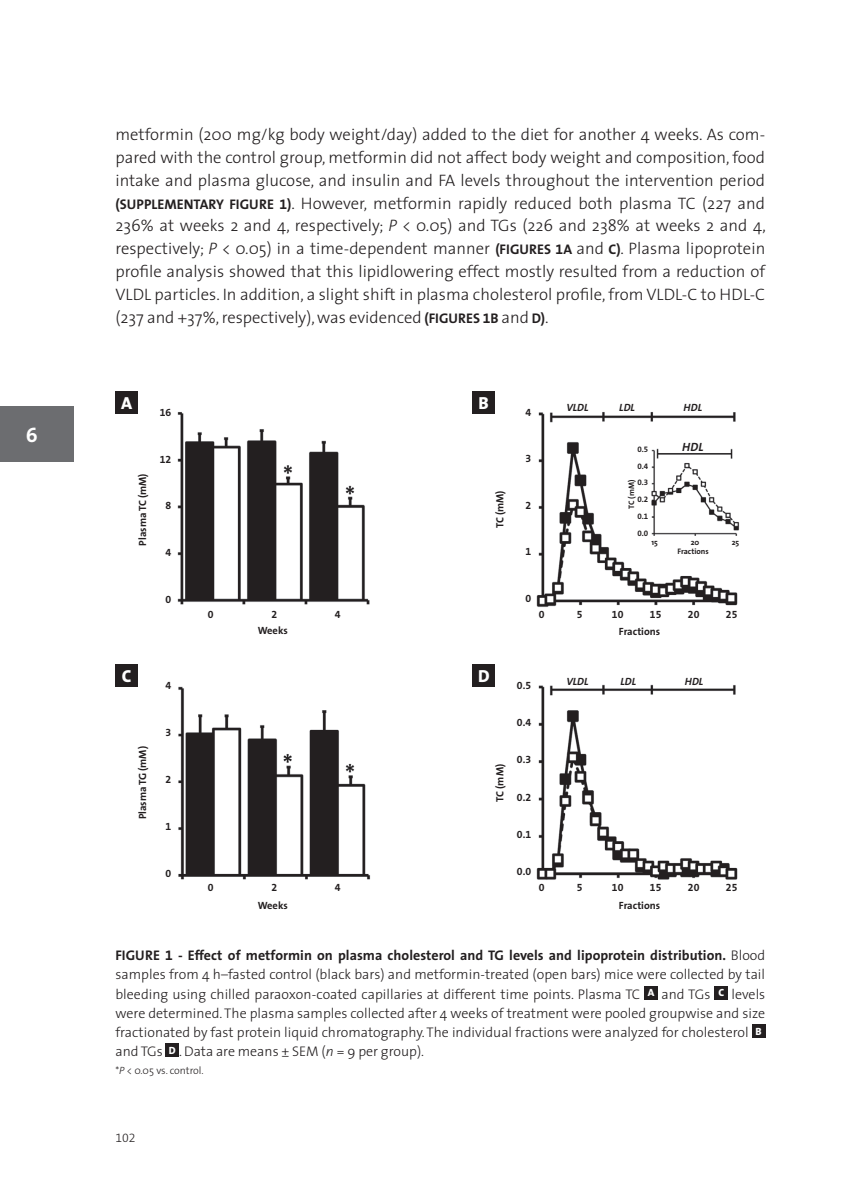
<style>
.page{position:relative;width:851px;height:1199px;background:#fff}
.page>*{position:absolute;margin:0;border:0;box-sizing:border-box;transform-origin:0 0}
.t1{font:21px "The Sans Bold Expert";color:#fff}
.t2{font:800 17.5px "The Sans";color:#fff}
.t3{font:300 16.62px/22.8px "The Sans";color:#231f20;text-align:justify}
.t4{font:300 14px/19.2px "The Sans";color:#231f20}
.t5{font:12.25px "The Sans Light Expert";color:#231f20}
.t6{font:italic 700 11.9px "The Sans";color:#231f20}
.t7{font:700 10.5px "The Sans";color:#231f20}
.t8{font:10.5px "The Sans Bold Expert";color:#231f20}
.t9{font:italic 700 10.5px "The Sans";color:#231f20}
.t10{font:300 10.5px "The Sans";letter-spacing:-.005em;color:#231f20}
.t11{font:700 8.05px "The Sans";color:#231f20}
.t12{font:8.05px/16.8px "The Sans Bold Expert";color:#231f20;text-align:justify}
.s1{font-weight:700;font-size:14px}
.s2{font-family:"The Sans Bold Expert";font-weight:400;font-size:14px}
.s3{font-style:italic}
.s4{font-weight:700}
.s5{font-family:"The Sans Bold Expert";font-weight:400}
.s6{font-weight:800;font-size:10.5px;color:#fff}
</style>
<div class="page">
<div style="left:0;top:406px;width:73px;height:56px;background:#6c6d70"></div>
<div style="left:644px;top:985px;width:14px;height:14px;background:#231f20"></div>
<div style="left:715px;top:985px;width:13px;height:14px;background:#231f20"></div>
<div style="left:752px;top:1024px;width:13px;height:13px;background:#231f20"></div>
<div style="left:166px;top:1043px;width:13px;height:13px;background:#231f20"></div>
<img style="left:490px;top:412px;width:250px;height:195px">
<div style="left:473px;top:391px;width:22px;height:22px;background:#231f20"></div>
<img style="left:490px;top:684px;width:248px;height:196px">
<div style="left:473px;top:664px;width:22px;height:22px;background:#231f20"></div>
<img style="left:115px;top:412px;width:255px;height:193px">
<div style="left:115px;top:391px;width:23px;height:22px;background:#231f20"></div>
<img style="left:115px;top:686px;width:256px;height:194px">
<div style="left:115px;top:664px;width:23px;height:22px;background:#231f20"></div>
<p class="t1" style="left:26px;top:417px;width:13px">6</p>
<p class="t3" style="left:115px;top:123px;width:652px">metformin (200 mg/kg body weight/day) added to the diet for another 4 weeks. As com&shy;pared with the control group, metformin did not affect body weight and composition, food intake and plasma glucose, and insulin and FA levels throughout the intervention period <span class="s1">(SUPPLEMENTARY FIGURE</span> <span class="s2">1</span><span class="s1">)</span>. However, metformin rapidly reduced both plasma TC (227 and 236% at weeks 2 and 4, respectively; <span class="s3">P</span> &lt; 0.05) and TGs (226 and 238% at weeks 2 and 4, respectively; <span class="s3">P</span> &lt; 0.05) in a time-dependent manner <span class="s1">(FIGURES</span> <span class="s2">1</span><span class="s1">A</span> and <span class="s1">C)</span>. Plasma lipoprotein profile analysis showed that this lipidlowering effect mostly resulted from a reduction of VLDL particles. In addition, a slight shift in plasma cholesterol profile, from VLDL-C to HDL-C (237 and +37%, respectively), was evidenced <span class="s1">(FIGURES</span> <span class="s2">1</span><span class="s1">B</span> and <span class="s1">D)</span>.</p>
<p class="t2" style="left:121px;top:388px;width:13px">A</p>
<p class="t7" style="left:134px;top:545px;width:74px;rotate:-90deg">Plasma TC (mM)</p>
<p class="t8" style="left:160px;top:403px;width:13px">16</p>
<p class="t8" style="left:160px;top:450px;width:13px">12</p>
<p class="t8" style="left:165px;top:497px;width:7px">8</p>
<p class="t8" style="left:165px;top:544px;width:7px">4</p>
<p class="t8" style="left:165px;top:591px;width:7px">0</p>
<p class="t2" style="left:122px;top:661px;width:11px">C</p>
<p class="t7" style="left:134px;top:819px;width:75px;rotate:-90deg">Plasma TG (mM)</p>
<p class="t8" style="left:165px;top:676px;width:7px">4</p>
<p class="t8" style="left:165px;top:723px;width:7px">3</p>
<p class="t8" style="left:165px;top:770px;width:7px">2</p>
<p class="t8" style="left:165px;top:817px;width:7px">1</p>
<p class="t8" style="left:165px;top:864px;width:7px">0</p>
<p class="t8" style="left:208px;top:605px;width:7px">0</p>
<p class="t8" style="left:208px;top:878px;width:7px">0</p>
<p class="t8" style="left:271px;top:605px;width:7px">2</p>
<p class="t8" style="left:335px;top:605px;width:7px">4</p>
<p class="t7" style="left:258px;top:621px;width:32px">Weeks</p>
<p class="t8" style="left:271px;top:878px;width:7px">2</p>
<p class="t8" style="left:335px;top:878px;width:7px">4</p>
<p class="t7" style="left:258px;top:896px;width:32px">Weeks</p>
<p class="t2" style="left:479px;top:388px;width:12px">B</p>
<p class="t9" style="left:566px;top:399px;width:24px">VLDL</p>
<p class="t9" style="left:619px;top:399px;width:17px">LDL</p>
<p class="t9" style="left:684px;top:399px;width:20px">HDL</p>
<p class="t6" style="left:682px;top:437px;width:23px">HDL</p>
<p class="t8" style="left:525px;top:403px;width:7px">4</p>
<p class="t8" style="left:525px;top:449px;width:7px">3</p>
<p class="t8" style="left:525px;top:496px;width:7px">2</p>
<p class="t8" style="left:525px;top:543px;width:7px">1</p>
<p class="t8" style="left:525px;top:589px;width:7px">0</p>
<p class="t12" style="left:637px;top:440px;width:12px">0.5<br>0.4<br>0.3<br>0.2<br>0.1<br>0.0</p>
<p class="t7" style="left:491px;top:528px;width:39px;rotate:-90deg">TC (mM)</p>
<p class="t11" style="left:625px;top:508px;width:30px;rotate:-90deg">TC (mM)</p>
<p class="t11" style="left:651px;top:535px;width:8px">15</p>
<p class="t11" style="left:691px;top:535px;width:10px">20</p>
<p class="t11" style="left:732px;top:535px;width:9px">25</p>
<p class="t11" style="left:677px;top:544px;width:33px">Fractions</p>
<p class="t8" style="left:539px;top:605px;width:7px">0</p>
<p class="t8" style="left:577px;top:605px;width:7px">5</p>
<p class="t8" style="left:612px;top:605px;width:13px">10</p>
<p class="t8" style="left:650px;top:605px;width:13px">15</p>
<p class="t8" style="left:688px;top:605px;width:13px">20</p>
<p class="t8" style="left:726px;top:605px;width:13px">25</p>
<p class="t7" style="left:619px;top:623px;width:43px">Fractions</p>
<p class="t2" style="left:478px;top:661px;width:13px">D</p>
<p class="t7" style="left:491px;top:801px;width:39px;rotate:-90deg">TC (mM)</p>
<p class="t8" style="left:517px;top:676px;width:16px">0.5</p>
<p class="t8" style="left:517px;top:713px;width:16px">0.4</p>
<p class="t8" style="left:517px;top:751px;width:16px">0.3</p>
<p class="t8" style="left:517px;top:788px;width:16px">0.2</p>
<p class="t8" style="left:517px;top:825px;width:16px">0.1</p>
<p class="t9" style="left:566px;top:672px;width:24px">VLDL</p>
<p class="t9" style="left:620px;top:672px;width:17px">LDL</p>
<p class="t9" style="left:685px;top:672px;width:20px">HDL</p>
<p class="t8" style="left:517px;top:862px;width:16px">0.0</p>
<p class="t8" style="left:539px;top:878px;width:7px">0</p>
<p class="t8" style="left:577px;top:878px;width:7px">5</p>
<p class="t8" style="left:612px;top:878px;width:13px">10</p>
<p class="t8" style="left:650px;top:878px;width:13px">15</p>
<p class="t8" style="left:688px;top:878px;width:13px">20</p>
<p class="t8" style="left:726px;top:878px;width:13px">25</p>
<p class="t7" style="left:619px;top:896px;width:43px">Fractions</p>
<p class="t4" style="left:115px;top:944px;width:651px"><span class="s4">FIGURE</span> <span class="s5">1</span> <span class="s4">- Effect of metformin on plasma cholesterol and TG levels and lipoprotein distribution.</span> Blood samples from 4 h–fasted control (black bars) and metformin-treated (open bars) mice were collected by tail bleeding using chilled paraoxon-coated capillaries at different time points. Plasma TC <span class="s6">A</span> and TGs <span class="s6">C</span> levels were determined. The plasma samples collected after 4 weeks of treatment were pooled groupwise and size fractionated by fast protein liquid chromatography. The individual fractions were analyzed for cholesterol <span class="s6">B </span>and TGs <span class="s6">D</span> . Data are means ± SEM (<span class="s3">n</span> = 9 per group).</p>
<p class="t10" style="left:115px;top:1061px;width:90px">*<span class="s3">P</span> &lt; 0.05 vs. control.</p>
<p class="t5" style="left:115px;top:1127px;width:22px">102</p>
</div>
